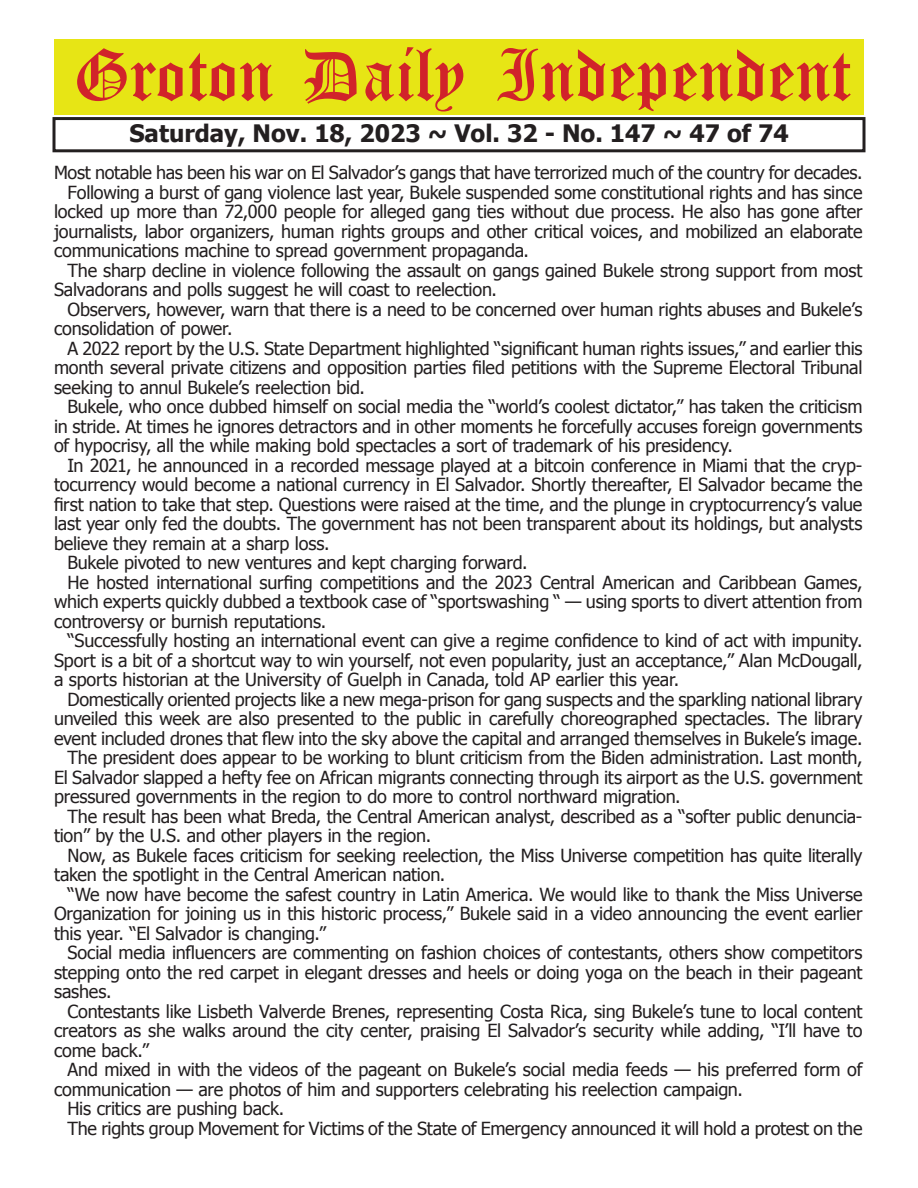
<style>
.page{position:relative;width:918px;height:1188px;background:#fff}
.page>*{position:absolute;margin:0;border:0;box-sizing:border-box;transform-origin:0 0}
.t1{font:54px "Old English Five";color:#d1232a}
.t2{font:700 24px "Tahoma";color:#231f20}
.t3{font:18px "Tahoma";letter-spacing:-.01em;color:#231f20}
</style>
<div class="page">
<div style="left:52px;top:117px;width:814px;height:35px;border:3px solid #231f20"></div>
<div style="left:54px;top:40px;width:810px;height:75px;background:#e7e515"></div>
<h1 class="t1" style="left:73px;top:50px;width:779px">Groton Daily Independent</h1>
<h2 class="t2" style="left:129px;top:116px;width:661px">Saturday, Nov. 18, 2023 ~ Vol. 32 - No. 147 ~ 47 of 74</h2>
<p class="t3" style="left:54px;top:161px;width:810px">Most notable has been his war on El Salvador’s gangs that have terrorized much of the country for decades.</p>
<p class="t3" style="left:68px;top:180px;width:797px">Following a burst of gang violence last year, Bukele suspended some constitutional rights and has since</p>
<p class="t3" style="left:54px;top:200px;width:810px">locked up more than 72,000 people for alleged gang ties without due process. He also has gone after</p>
<p class="t3" style="left:54px;top:219px;width:810px">journalists, labor organizers, human rights groups and other critical voices, and mobilized an elaborate</p>
<p class="t3" style="left:54px;top:239px;width:477px">communications machine to spread government propaganda.</p>
<p class="t3" style="left:68px;top:258px;width:796px">The sharp decline in violence following the assault on gangs gained Bukele strong support from most</p>
<p class="t3" style="left:54px;top:278px;width:445px">Salvadorans and polls suggest he will coast to reelection.</p>
<p class="t3" style="left:68px;top:297px;width:797px">Observers, however, warn that there is a need to be concerned over human rights abuses and Bukele’s</p>
<p class="t3" style="left:54px;top:317px;width:180px">consolidation of power.</p>
<p class="t3" style="left:68px;top:336px;width:797px">A 2022 report by the U.S. State Department highlighted “significant human rights issues,” and earlier this</p>
<p class="t3" style="left:54px;top:356px;width:810px">month several private citizens and opposition parties filed petitions with the Supreme Electoral Tribunal</p>
<p class="t3" style="left:54px;top:375px;width:312px">seeking to annul Bukele’s reelection bid.</p>
<p class="t3" style="left:68px;top:395px;width:796px">Bukele, who once dubbed himself on social media the “world’s coolest dictator,” has taken the criticism</p>
<p class="t3" style="left:54px;top:414px;width:810px">in stride. At times he ignores detractors and in other moments he forcefully accuses foreign governments</p>
<p class="t3" style="left:54px;top:434px;width:680px">of hypocrisy, all the while making bold spectacles a sort of trademark of his presidency.</p>
<p class="t3" style="left:68px;top:453px;width:796px">In 2021, he announced in a recorded message played at a bitcoin conference in Miami that the cryp-</p>
<p class="t3" style="left:54px;top:473px;width:810px">tocurrency would become a national currency in El Salvador. Shortly thereafter, El Salvador became the</p>
<p class="t3" style="left:54px;top:492px;width:810px">first nation to take that step. Questions were raised at the time, and the plunge in cryptocurrency’s value</p>
<p class="t3" style="left:54px;top:512px;width:810px">last year only fed the doubts. The government has not been transparent about its holdings, but analysts</p>
<p class="t3" style="left:54px;top:531px;width:277px">believe they remain at a sharp loss.</p>
<p class="t3" style="left:68px;top:551px;width:462px">Bukele pivoted to new ventures and kept charging forward.</p>
<p class="t3" style="left:68px;top:570px;width:797px">He hosted international surfing competitions and the 2023 Central American and Caribbean Games,</p>
<p class="t3" style="left:54px;top:590px;width:810px">which experts quickly dubbed a textbook case of “sportswashing “ — using sports to divert attention from</p>
<p class="t3" style="left:54px;top:609px;width:274px">controversy or burnish reputations.</p>
<p class="t3" style="left:68px;top:629px;width:797px">“Successfully hosting an international event can give a regime confidence to kind of act with impunity.</p>
<p class="t3" style="left:54px;top:648px;width:810px">Sport is a bit of a shortcut way to win yourself, not even popularity, just an acceptance,” Alan McDougall,</p>
<p class="t3" style="left:54px;top:668px;width:627px">a sports historian at the University of Guelph in Canada, told AP earlier this year.</p>
<p class="t3" style="left:68px;top:687px;width:797px">Domestically oriented projects like a new mega-prison for gang suspects and the sparkling national library</p>
<p class="t3" style="left:54px;top:707px;width:810px">unveiled this week are also presented to the public in carefully choreographed spectacles. The library</p>
<p class="t3" style="left:54px;top:726px;width:810px">event included drones that flew into the sky above the capital and arranged themselves in Bukele’s image.</p>
<p class="t3" style="left:68px;top:746px;width:797px">The president does appear to be working to blunt criticism from the Biden administration. Last month,</p>
<p class="t3" style="left:54px;top:765px;width:810px">El Salvador slapped a hefty fee on African migrants connecting through its airport as the U.S. government</p>
<p class="t3" style="left:54px;top:784px;width:628px">pressured governments in the region to do more to control northward migration.</p>
<p class="t3" style="left:68px;top:804px;width:796px">The result has been what Breda, the Central American analyst, described as a “softer public denuncia-</p>
<p class="t3" style="left:54px;top:823px;width:379px">tion” by the U.S. and other players in the region.</p>
<p class="t3" style="left:68px;top:843px;width:797px">Now, as Bukele faces criticism for seeking reelection, the Miss Universe competition has quite literally</p>
<p class="t3" style="left:54px;top:862px;width:393px">taken the spotlight in the Central American nation.</p>
<p class="t3" style="left:68px;top:882px;width:797px">“We now have become the safest country in Latin America. We would like to thank the Miss Universe</p>
<p class="t3" style="left:54px;top:901px;width:810px">Organization for joining us in this historic process,” Bukele said in a video announcing the event earlier</p>
<p class="t3" style="left:54px;top:921px;width:273px">this year. “El Salvador is changing.”</p>
<p class="t3" style="left:68px;top:940px;width:797px">Social media influencers are commenting on fashion choices of contestants, others show competitors</p>
<p class="t3" style="left:54px;top:960px;width:810px">stepping onto the red carpet in elegant dresses and heels or doing yoga on the beach in their pageant</p>
<p class="t3" style="left:54px;top:979px;width:59px">sashes.</p>
<p class="t3" style="left:68px;top:999px;width:797px">Contestants like Lisbeth Valverde Brenes, representing Costa Rica, sing Bukele’s tune to local content</p>
<p class="t3" style="left:54px;top:1018px;width:810px">creators as she walks around the city center, praising El Salvador’s security while adding, “I’ll have to</p>
<p class="t3" style="left:54px;top:1038px;width:96px">come back.”</p>
<p class="t3" style="left:68px;top:1057px;width:796px">And mixed in with the videos of the pageant on Bukele’s social media feeds — his preferred form of</p>
<p class="t3" style="left:54px;top:1077px;width:690px">communication — are photos of him and supporters celebrating his reelection campaign.</p>
<p class="t3" style="left:68px;top:1096px;width:218px">His critics are pushing back.</p>
<p class="t3" style="left:68px;top:1116px;width:796px">The rights group Movement for Victims of the State of Emergency announced it will hold a protest on the</p>
</div>
